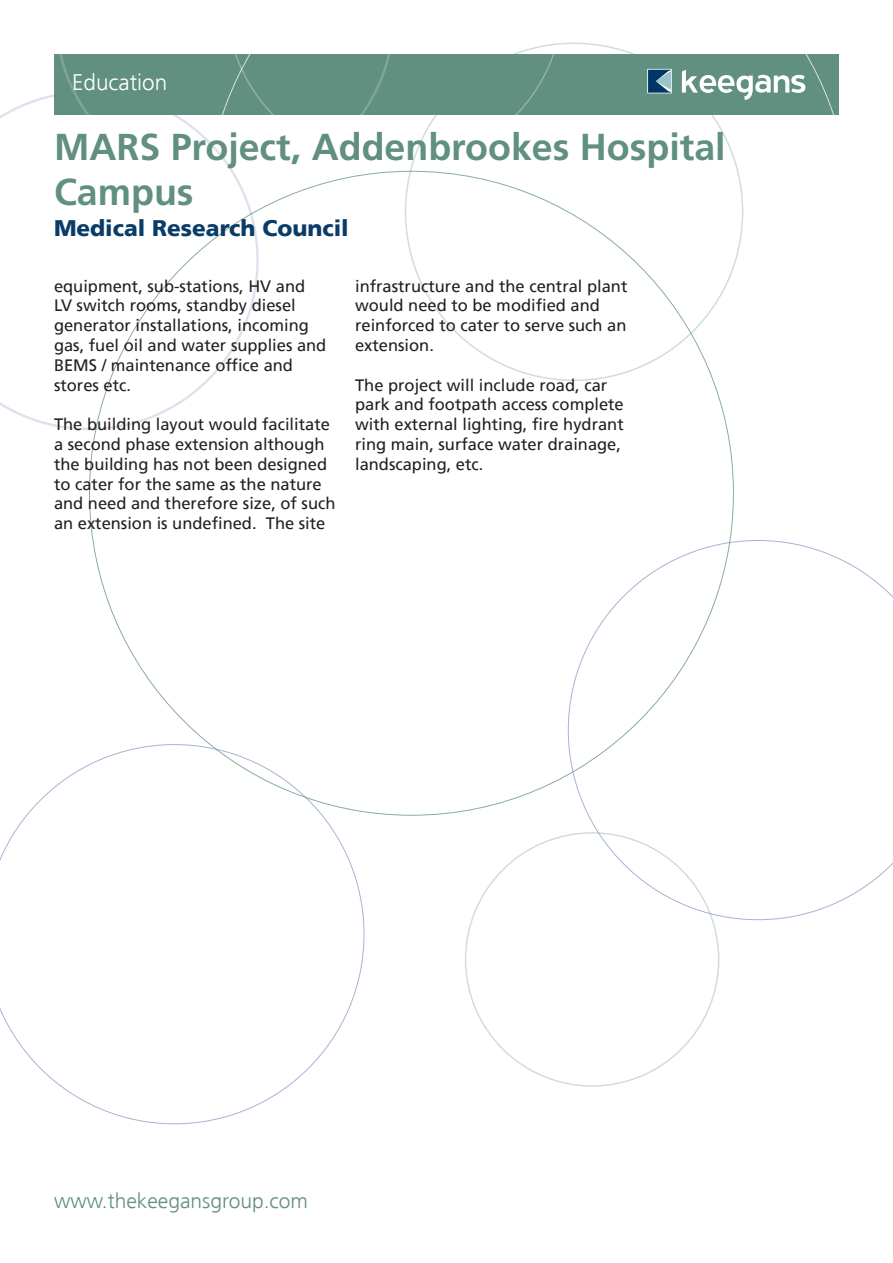
<style>
.page{position:relative;width:893px;height:1263px;background:#fff}
.page>*{position:absolute;margin:0;border:0;box-sizing:border-box;transform-origin:0 0}
.t1{font:700 37.5px/45px "Frutiger";color:#619080}
.t2{font:900 22.5px "Frutiger";color:#093c69}
.t3{font:300 22.5px "Frutiger";color:#fff}
.t4{font:300 21px "Frutiger";color:#619080}
.t5{font:16.5px/19.8px "Frutiger";color:#231f20}
</style>
<div class="page">
<svg style="left:0;top:744px;width:364px;height:380px"></svg>
<svg style="left:568px;top:540px;width:325px;height:380px"></svg>
<svg style="left:0;top:94px;width:259px;height:336px"></svg>
<div style="left:55px;top:54px;width:784px;height:61px;background:#619080"></div>
<p class="t3" style="left:72px;top:69px;width:97px">Education</p>
<p class="t1" style="left:54px;top:124px;width:673px">MARS Project, Addenbrookes Hospital<br>Campus</p>
<p class="t2" style="left:54px;top:215px;width:296px">Medical Research Council</p>
<p class="t5" style="left:54px;top:276px;width:274px">equipment, sub-stations, HV and<br>LV switch rooms, standby diesel generator installations, incoming gas, fuel oil and water supplies and<br>BEMS / maintenance office and stores etc.</p>
<p class="t5" style="left:54px;top:415px;width:283px">The building layout would facilitate a second phase extension although the building has not been designed to cater for the same as the nature and need and therefore size, of such an extension is undefined. The site</p>
<p class="t5" style="left:355px;top:276px;width:274px">infrastructure and the central plant would need to be modified and reinforced to cater to serve such an extension.</p>
<p class="t5" style="left:355px;top:375px;width:270px">The project will include road, car park and footpath access complete with external lighting, fire hydrant ring main, surface water drainage, landscaping, etc.</p>
<p class="t4" style="left:54px;top:1189px;width:256px">www.thekeegansgroup.com</p>
</div>
